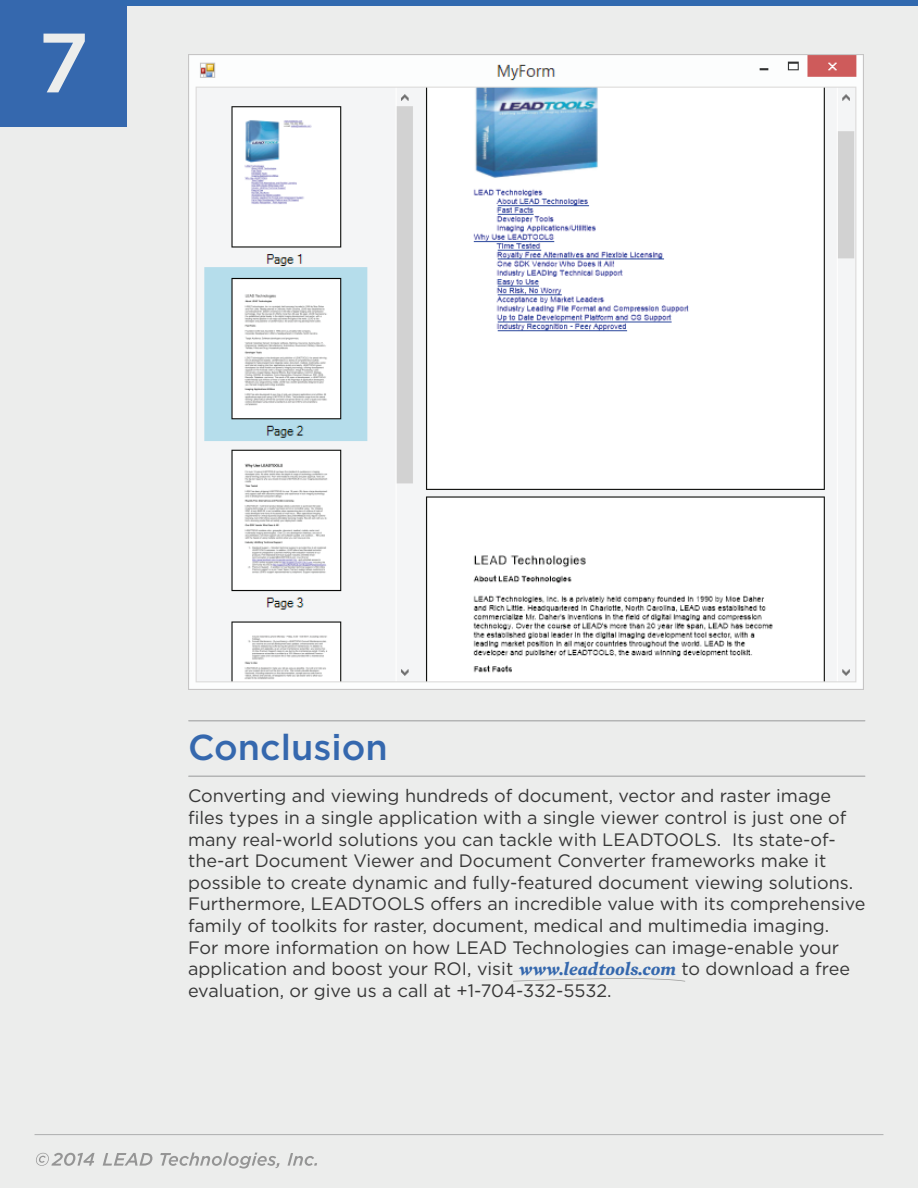
<style>
.page{position:relative;width:918px;height:1188px;background:#ecedec}
.page>*{position:absolute;margin:0;border:0;box-sizing:border-box;transform-origin:0 0}
.t1{font:500 84px "Gotham";color:#ecedec}
.t2{font:500 36px "Gotham";color:#3568ae}
.t3{font:18px/21.6px "Gotham";color:#363636}
.s1{font-family:"Mercury Text G1";font-weight:700;font-style:italic;color:#3568ae}
</style>
<div class="page">
<div style="left:0;top:0;width:127px;height:127px;background:#3568ae"></div>
<div style="left:121px;top:0;width:797px;height:5px;background:#3169af"></div>
<img style="left:188px;top:54px;width:676px;height:636px">
<hr style="left:189px;top:720px;width:676px;height:2px;background:#b4b5b5">
<hr style="left:189px;top:776px;width:676px;height:1px;background:#b4b5b5">
<svg style="left:513px;top:978px;width:172px;height:4px"></svg>
<hr style="left:35px;top:1134px;width:848px;height:1px;background:#b4b5b5">
<svg style="left:103px;top:1153px;width:49px;height:13px"></svg>
<svg style="left:160px;top:1152px;width:120px;height:17px"></svg>
<svg style="left:288px;top:1153px;width:29px;height:13px"></svg>
<svg style="left:36px;top:1153px;width:59px;height:13px"></svg>
<h1 class="t1" style="left:38px;top:8px;width:53px">7</h1>
<h2 class="t2" style="left:188px;top:723px;width:201px">Conclusion</h2>
<p class="t3" style="left:188px;top:785px;width:679px">Converting and viewing hundreds of document, vector and raster image files types in a single application with a single viewer control is just one of many real-world solutions you can tackle with LEADTOOLS. Its state-of&shy;the-art Document Viewer and Document Converter frameworks make it possible to create dynamic and fully-featured document viewing solutions.<br>Furthermore, LEADTOOLS offers an incredible value with its comprehensive family of toolkits for raster, document, medical and multimedia imaging.<br>For more information on how LEAD Technologies can image-enable your application and boost your ROI, visit <span class="s1">www.leadtools.com</span> to download a free evaluation, or give us a call at +1-704-332-5532.</p>
</div>
